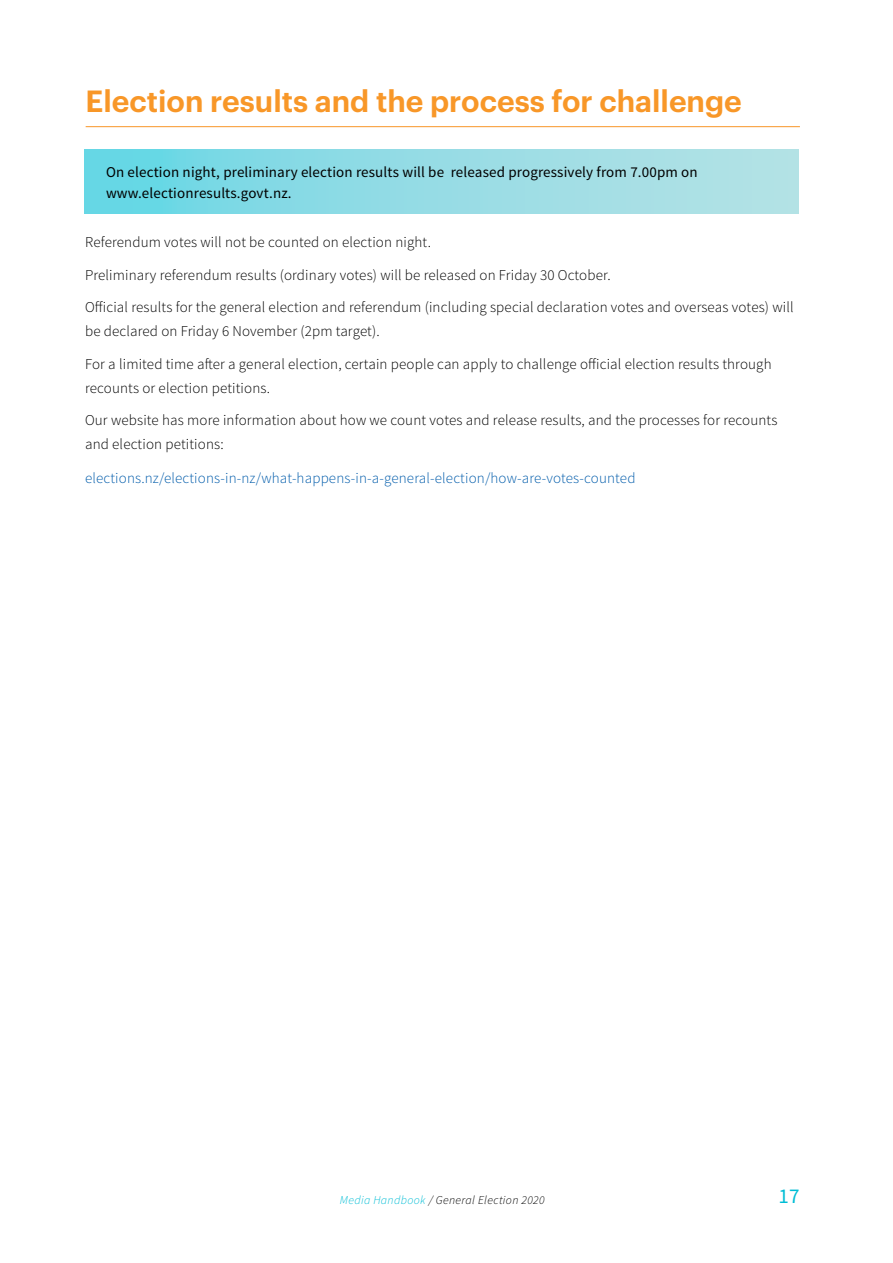
<style>
.page{position:relative;width:893px;height:1263px;background:#fff}
.page>*{position:absolute;margin:0;border:0;box-sizing:border-box;transform-origin:0 0}
.t1{font:600 30px "Graphik";color:#f89728}
.t2{font:21px "Source Sans Pro";color:#00bdd5}
.t3{font:300 15px/32.5px "Source Sans Pro";letter-spacing:.01em;color:#000}
.t4{font:15px/21px "Source Sans Pro";letter-spacing:.01em;color:#000}
.t5{font:300 15px "Source Sans Pro";letter-spacing:.01em;color:#005cab}
.t6{font:italic 300 12px "Source Sans Pro";letter-spacing:.03em;color:#000}
.s1{color:#00bdd5}
</style>
<div class="page">
<hr style="left:86px;top:126px;width:714px;height:1px;background:#f89728">
<div style="left:85px;top:149px;width:714px;height:64px;background:linear-gradient(to right,#6ad6e5,#bae2e5)"></div>
<h1 class="t1" style="left:86px;top:78px;width:658px">Election results and the process for challenge</h1>
<p class="t4" style="left:106px;top:161px;width:593px">On election night, preliminary election results will be released progressively from 7.00pm on www.electionresults.govt.nz.</p>
<p class="t3" style="left:85px;top:226px;width:710px">Referendum votes will not be counted on election night.<br>Preliminary referendum results (ordinary votes) will be released on Friday 30 October.<br>Official results for the general election and referendum (including special declaration votes and overseas votes) will</p>
<p class="t3" style="left:85px;top:315px;width:688px">be declared on Friday 6 November (2pm target).<br>For a limited time after a general election, certain people can apply to challenge official election results through</p>
<p class="t3" style="left:85px;top:372px;width:694px">recounts or election petitions.<br>Our website has more information about how we count votes and release results, and the processes for recounts</p>
<p class="t3" style="left:85px;top:428px;width:140px">and election petitions:</p>
<p class="t5" style="left:85px;top:469px;width:552px">elections.nz/elections-in-nz/what-happens-in-a-general-election/how-are-votes-counted</p>
<p class="t6" style="left:340px;top:1192px;width:206px"><span class="s1">Media Handbook</span> / General Election 2020</p>
<h2 class="t2" style="left:778px;top:1183px;width:22px">17</h2>
</div>
